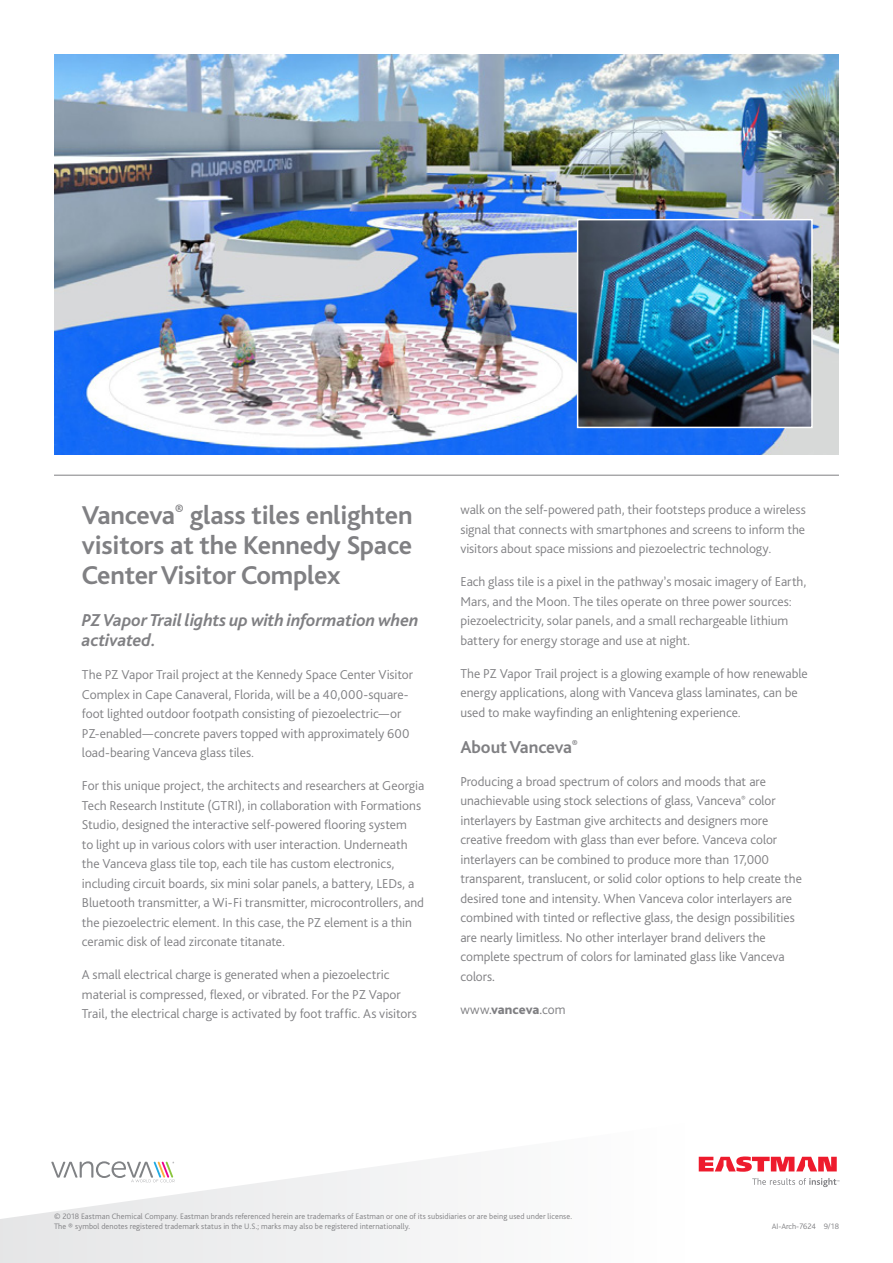
<style>
.page{position:relative;width:893px;height:1263px;background:#fff}
.page>*{position:absolute;margin:0;border:0;box-sizing:border-box;transform-origin:0 0}
.Body_copy{font:700 27px/30px "Bliss";letter-spacing:-.01em;color:#808083;text-align:justify}
.Body_copy-2{font:italic 700 18px/19.5px "Bliss";letter-spacing:-.005em;color:#808083}
.Body_copy-3{font:700 18px "Bliss";letter-spacing:-.005em;color:#808083}
.Body_copy-4{font:300 13.5px/19.5px "Bliss Pro";color:#808083}
.Body_copy-5{font:300 13.5px/19.5px "Bliss";color:#808083}
.SubHeads{font:300 13.5px "Bliss";letter-spacing:.015em;color:#808083}
.t1{font:300 8.25px/10.5px "Bliss";letter-spacing:.01em;color:#808083}
.t2{font:300 8.25px "Bliss";letter-spacing:-.01em;color:#808083}
.s1{font-weight:800}
</style>
<div class="page">
<hr style="left:54px;top:475px;width:785px;height:1px;background:#808083">
<svg style="left:0;top:1156px;width:840px;height:107px"></svg>
<svg style="left:51px;top:1161px;width:124px;height:21px"></svg>
<svg style="left:699px;top:1156px;width:138px;height:16px"></svg>
<svg style="left:752px;top:1178px;width:87px;height:9px"></svg>
<img style="left:54px;top:54px;width:785px;height:400px">
<img style="left:580px;top:222px;width:230px;height:203px">
<div style="left:577px;top:219px;width:236px;height:209px;border:2px solid #fff"></div>
<p class="Body_copy" style="left:82px;top:501px;width:332px">Vanceva<sup>®</sup> glass tiles enlighten visitors at the Kennedy Space Center Visitor Complex</p>
<p class="Body_copy-2" style="left:82px;top:611px;width:338px">PZ Vapor Trail lights up with information when activated.</p>
<p class="Body_copy-4" style="left:82px;top:664px;width:333px">The PZ Vapor Trail project at the Kennedy Space Center Visitor Complex in Cape Canaveral, Florida, will be a 40,000-square&shy;foot lighted outdoor footpath consisting of piezoelectric—or PZ-enabled—concrete pavers topped with approximately 600 load-bearing Vanceva glass tiles.</p>
<p class="Body_copy-4" style="left:82px;top:775px;width:344px">For this unique project, the architects and researchers at Georgia Tech Research Institute (GTRI), in collaboration with Formations Studio, designed the interactive self-powered flooring system<br>to light up in various colors with user interaction. Underneath the Vanceva glass tile top, each tile has custom electronics, including circuit boards, six mini solar panels, a battery, LEDs, a Bluetooth transmitter, a Wi-Fi transmitter, microcontrollers, and the piezoelectric element. In this case, the PZ element is a thin ceramic disk of lead zirconate titanate.</p>
<p class="Body_copy-4" style="left:82px;top:964px;width:337px">A small electrical charge is generated when a piezoelectric material is compressed, flexed, or vibrated. For the PZ Vapor<br>Trail, the electrical charge is activated by foot traffic. As visitors</p>
<p class="Body_copy-4" style="left:460px;top:499px;width:347px;text-align:justify">walk on the self-powered path, their footsteps produce a wireless signal that connects with smartphones and screens to inform the visitors about space missions and piezoelectric technology.</p>
<p class="Body_copy-4" style="left:460px;top:571px;width:348px">Each glass tile is a pixel in the pathway’s mosaic imagery of Earth, Mars, and the Moon. The tiles operate on three power sources: piezoelectricity, solar panels, and a small rechargeable lithium battery for energy storage and use at night.</p>
<p class="Body_copy-4" style="left:460px;top:663px;width:349px">The PZ Vapor Trail project is a glowing example of how renewable energy applications, along with Vanceva glass laminates, can be used to make wayfinding an enlightening experience.</p>
<p class="Body_copy-3" style="left:460px;top:737px;width:119px">About Vanceva<sup>®</sup></p>
<p class="Body_copy-5" style="left:460px;top:772px;width:343px">Producing a broad spectrum of colors and moods that are unachievable using stock selections of glass, Vanceva<sup>®</sup> color interlayers by Eastman give architects and designers more creative freedom with glass than ever before. Vanceva color interlayers can be combined to produce more than 17,000 transparent, translucent, or solid color options to help create the desired tone and intensity. When Vanceva color interlayers are combined with tinted or reflective glass, the design possibilities are nearly limitless. No other interlayer brand delivers the complete spectrum of colors for laminated glass like Vanceva colors.</p>
<p class="SubHeads" style="left:460px;top:1002px;width:107px">www.<span class="s1">vanceva</span>.com</p>
<p class="t1" style="left:54px;top:1211px;width:519px">© 2018 Eastman Chemical Company. Eastman brands referenced herein are trademarks of Eastman or one of its subsidiaries or are being used under license.<br>The ® symbol denotes registered trademark status in the U.S.; marks may also be registered internationally.</p>
<p class="t2" style="left:772px;top:1222px;width:69px">AI-Arch-7624 9/18</p>
</div>
